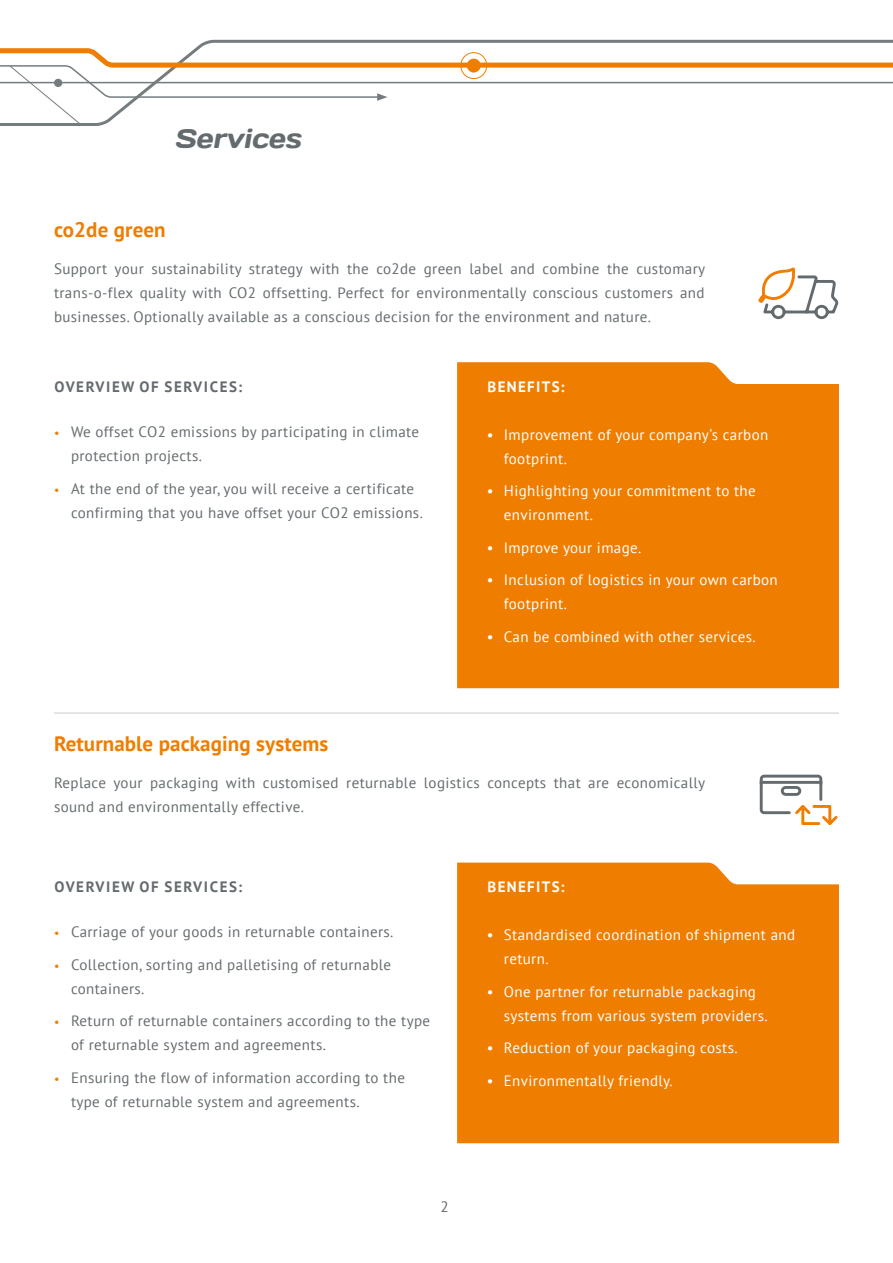
<style>
.page{position:relative;width:893px;height:1263px;background:#fff}
.page>*{position:absolute;margin:0;border:0;box-sizing:border-box;transform-origin:0 0}
.t1{font:italic 27px "Days";color:#646b6e}
.t2{font:700 21px "PT Sans";letter-spacing:.005em;color:#ef7d00}
.t3{font:15px/24px "PT Sans";letter-spacing:.025em;color:#646b6e}
.t4{font:15px/24px "PT Sans";letter-spacing:.025em;color:#fff}
.t5{font:700 15px "PT Sans";letter-spacing:.105em;color:#646b6e}
.t6{font:700 15px "PT Sans";letter-spacing:.09em;color:#fff}
.s1{font-size:12px;color:#ef7d00}
</style>
<div class="page">
<hr style="left:54px;top:712px;width:785px;height:2px;background:#daddde">
<svg style="left:199px;top:39px;width:694px;height:6px"></svg>
<svg style="left:0;top:45px;width:893px;height:53px"></svg>
<svg style="left:0;top:64px;width:387px;height:62px"></svg>
<div style="left:467px;top:59px;width:14px;height:14px;background:#ef7d00;border-radius:50%"></div>
<div style="left:460px;top:52px;width:27px;height:27px;border:1px solid #ef7d00;border-radius:50%"></div>
<div style="left:54px;top:79px;width:8px;height:8px;background:#757c7f;border-radius:50%"></div>
<div style="left:457px;top:862px;width:382px;height:281px;background:#ef7d00"></div>
<div style="left:457px;top:362px;width:382px;height:326px;background:#ef7d00"></div>
<svg style="left:758px;top:267px;width:80px;height:53px"></svg>
<svg style="left:759px;top:774px;width:79px;height:51px"></svg>
<hr style="left:761px;top:781px;width:60px;height:3px;background:#646b6e">
<h1 class="t1" style="left:174px;top:121px;width:134px">Services</h1>
<h2 class="t2" style="left:54px;top:216px;width:113px">co2de green</h2>
<p class="t3" style="left:54px;top:256px;width:653px;text-align:justify">Support your sustainability strategy with the co2de green label and combine the customary trans-o-flex quality with CO2 offsetting. Perfect for environmentally conscious customers and businesses. Optionally available as a conscious decision for the environment and nature.</p>
<p class="t5" style="left:55px;top:376px;width:189px">OVERVIEW OF SERVICES:</p>
<p class="t3" style="left:71px;top:419px;width:350px;text-indent:-17px"><span class="s1">•</span> We offset CO2 emissions by participating in climate protection projects.</p>
<p class="t3" style="left:71px;top:476px;width:353px;text-indent:-17px"><span class="s1">•</span> At the end of the year, you will receive a certificate confirming that you have offset your CO2 emissions.</p>
<p class="t6" style="left:487px;top:376px;width:78px">BENEFITS:</p>
<p class="t4" style="left:504px;top:422px;width:266px;text-indent:-17px">• Improvement of your company‘s carbon footprint.</p>
<p class="t4" style="left:504px;top:478px;width:253px;text-indent:-17px">• Highlighting your commitment to the environment.</p>
<p class="t4" style="left:487px;top:535px;width:156px">• Improve your image.</p>
<p class="t4" style="left:504px;top:567px;width:275px;text-indent:-17px">• Inclusion of logistics in your own carbon footprint.</p>
<p class="t4" style="left:487px;top:624px;width:270px">• Can be combined with other services.</p>
<h2 class="t2" style="left:54px;top:730px;width:276px">Returnable packaging systems</h2>
<p class="t3" style="left:54px;top:770px;width:653px">Replace your packaging with customised returnable logistics concepts that are economically sound and environmentally effective.</p>
<p class="t5" style="left:55px;top:877px;width:189px">OVERVIEW OF SERVICES:</p>
<p class="t3" style="left:54px;top:920px;width:341px"><span class="s1">•</span> Carriage of your goods in returnable containers.</p>
<p class="t3" style="left:71px;top:952px;width:322px;text-indent:-17px"><span class="s1">•</span> Collection, sorting and palletising of returnable containers.</p>
<p class="t3" style="left:71px;top:1009px;width:361px;text-indent:-17px"><span class="s1">•</span> Return of returnable containers according to the type of returnable system and agreements.</p>
<p class="t3" style="left:71px;top:1065px;width:335px;text-indent:-17px"><span class="s1">•</span> Ensuring the flow of information according to the type of returnable system and agreements.</p>
<p class="t3" style="left:441px;top:1194px;width:10px">2</p>
<p class="t6" style="left:487px;top:877px;width:78px">BENEFITS:</p>
<p class="t4" style="left:504px;top:922px;width:293px;text-indent:-17px">• Standardised coordination of shipment and return.</p>
<p class="t4" style="left:504px;top:979px;width:265px;text-indent:-17px">• One partner for returnable packaging systems from various system providers.</p>
<p class="t4" style="left:487px;top:1035px;width:252px">• Reduction of your packaging costs.</p>
<p class="t4" style="left:487px;top:1068px;width:187px">• Environmentally friendly.</p>
</div>
